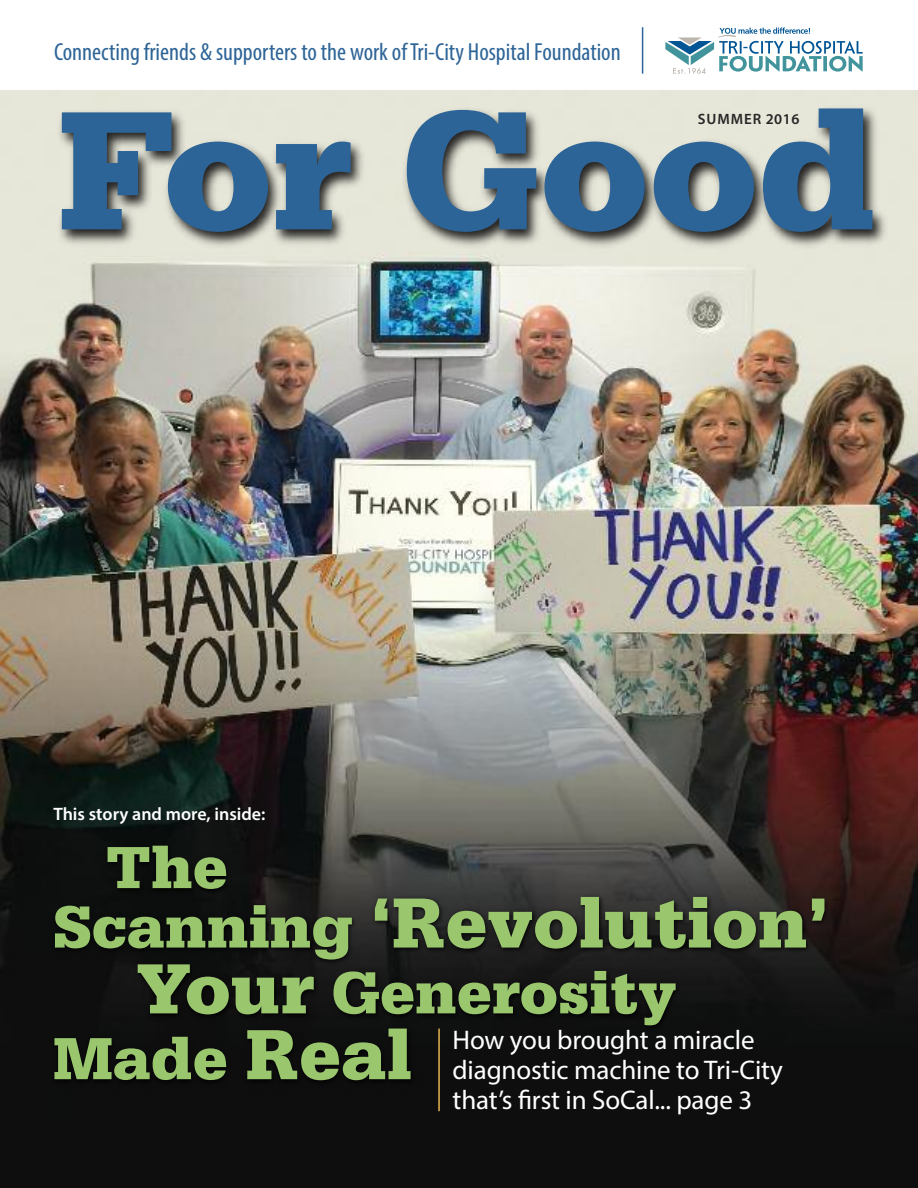
<style>
.page{position:relative;width:918px;height:1188px;background:#fff}
.page>*{position:absolute;margin:0;border:0;box-sizing:border-box;transform-origin:0 0}
.t1{font:900 178.8px "Serifa Std";color:#2d6497}
.t2{font:900 74.85px "Serifa Std";color:#9ac66e}
.t3{font:900 62.7px/65.8px "Serifa Std";color:#9ac66e}
.t4{font:27px/30px "Myriad Pro";letter-spacing:-.005em;color:#fff}
.t5{font:condensed 24.75px "Myriad Pro";color:#2d6497}
.t6{font:600 18px "Myriad Pro";color:#fff}
.t7{font:600 15px "Myriad Pro";letter-spacing:.06em;color:#272526}
.s1{font-size:62.7px}
.s2{font-size:74.85px}
</style>
<div class="page">
<img style="left:0;top:342px;width:918px;height:846px">
<img style="left:14px;top:832px;width:882px;height:321px">
<img style="left:0;top:90px;width:918px;height:252px">
<svg style="left:665px;top:27px;width:198px;height:47px"></svg>
<hr style="left:642px;top:27px;width:1px;height:47px;background:#2d6497">
<hr style="left:438px;top:1029px;width:2px;height:82px;background:#e4b450">
<p class="t5" style="left:54px;top:43px;width:568px">Connecting friends &amp; supporters to the work ofTri-City Hospital Foundation</p>
<h1 class="t1" style="left:58px;top:108px;width:821px">For Good</h1>
<p class="t7" style="left:698px;top:113px;width:103px">summer 2016</p>
<p class="t6" style="left:53px;top:808px;width:214px">this story and more, inside:</p>
<h3 class="t3" style="left:106px;top:840px;width:124px">The</h3>
<h2 class="t2" style="left:53px;top:897px;width:777px"><span class="s1">Scanning</span> ‘Revolution’</h2>
<h3 class="t3" style="left:53px;top:965px;width:625px;text-indent:83px"><span class="s2">Your</span> Generosity<br>Made <span class="s2">Real</span></h3>
<p class="t4" style="left:453px;top:1027px;width:332px">How you brought a miracle diagnostic machine to Tri-City that’s first in SoCal... page 3</p>
</div>
